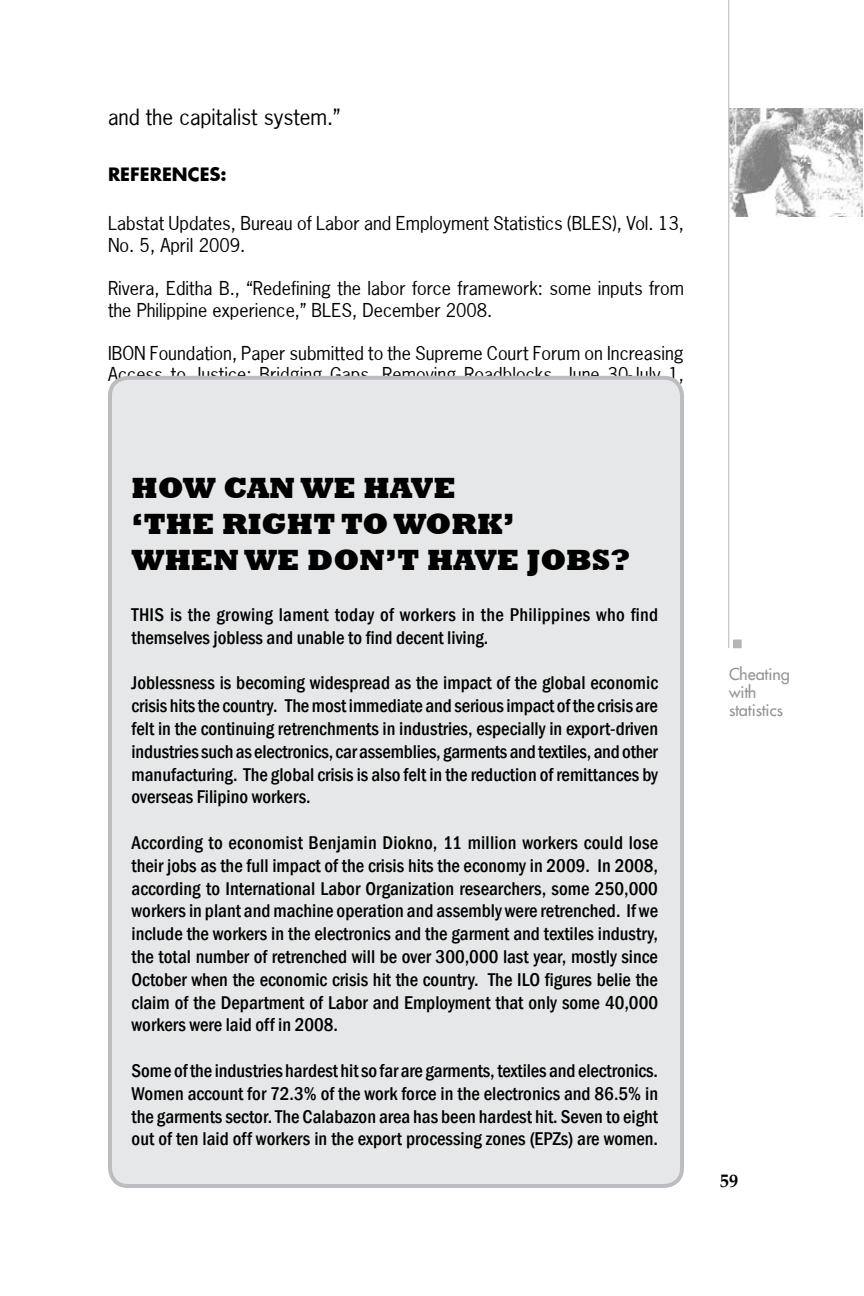
<style>
.page{position:relative;width:864px;height:1296px;background:#fff}
.page>*{position:absolute;margin:0;border:0;box-sizing:border-box;transform-origin:0 0}
.t1{font:800 30px/36px "Rockwell";color:#000}
.t2{font:21px "News Gothic";color:#000}
.t3{font:500 condensed 19px/22.8px "Franklin Gothic";color:#000;text-align:justify}
.t4{font:18px/21.6px "News Gothic";color:#000}
.t5{font:700 18px "Futura";color:#000}
.t6{font:700 18px "Book Antiqua";color:#000}
.t7{font:16px/18px "Futura 2";color:#939598}
</style>
<div class="page">
<img style="left:729px;top:108px;width:133px;height:108px">
<hr style="left:728px;top:0;width:1px;height:648px;background:#b2b4b6">
<div style="left:733px;top:640px;width:8px;height:8px;background:#b2b4b6"></div>
<div style="left:110px;top:378px;width:572px;height:808px;background:#e6e7e8;border-radius:18px"></div>
<div style="left:108px;top:376px;width:576px;height:812px;border:4px solid #bcbdc0;border-radius:18px"></div>
<p class="t2" style="left:108px;top:103px;width:234px">and the capitalist system.”</p>
<p class="t5" style="left:108px;top:161px;width:120px">REFERENCES:</p>
<p class="t4" style="left:108px;top:212px;width:578px">Labstat Updates, Bureau of Labor and Employment Statistics (BLES), Vol. 13,<br>No. 5, April 2009.</p>
<p class="t4" style="left:108px;top:277px;width:578px">Rivera, Editha B., “Redefining the labor force framework: some inputs from the Philippine experience,” BLES, December 2008.</p>
<p class="t4" style="left:108px;top:342px;width:578px">IBON Foundation, Paper submitted to the Supreme Court Forum on Increasing<br>Access to Justice: Bridging Gaps, Removing Roadblocks, June 30-July 1,</p>
<h1 class="t1" style="left:132px;top:471px;width:500px">HOW CAN WE HAVE<br>‘THE RIGHT TO WORK’<br>WHEN WE DON’T HAVE JOBS?</h1>
<p class="t3" style="left:132px;top:603px;width:528px">THIS is the growing lament today of workers in the Philippines who find themselves jobless and unable to find decent living.</p>
<p class="t3" style="left:132px;top:671px;width:528px">Joblessness is becoming widespread as the impact of the global economic crisis hits the country. The most immediate and serious impact of the crisis are felt in the continuing retrenchments in industries, especially in export-driven industries such as electronics, car assemblies, garments and textiles, and other manufacturing. The global crisis is also felt in the reduction of remittances by overseas Filipino workers.</p>
<p class="t3" style="left:132px;top:831px;width:528px">According to economist Benjamin Diokno, 11 million workers could lose their jobs as the full impact of the crisis hits the economy in 2009. In 2008, according to International Labor Organization researchers, some 250,000 workers in plant and machine operation and assembly were retrenched. If we include the workers in the electronics and the garment and textiles industry, the total number of retrenched will be over 300,000 last year, mostly since October when the economic crisis hit the country. The ILO figures belie the claim of the Department of Labor and Employment that only some 40,000 workers were laid off in 2008.</p>
<p class="t3" style="left:132px;top:1059px;width:528px">Some of the industries hardest hit so far are garments, textiles and electronics.<br>Women account for 72.3% of the work force in the electronics and 86.5% in the garments sector. The Calabazon area has been hardest hit. Seven to eight out of ten laid off workers in the export processing zones (EPZs) are women.</p>
<p class="t7" style="left:729px;top:665px;width:62px">Cheating with statistics</p>
<p class="t6" style="left:720px;top:1169px;width:19px">59</p>
</div>
